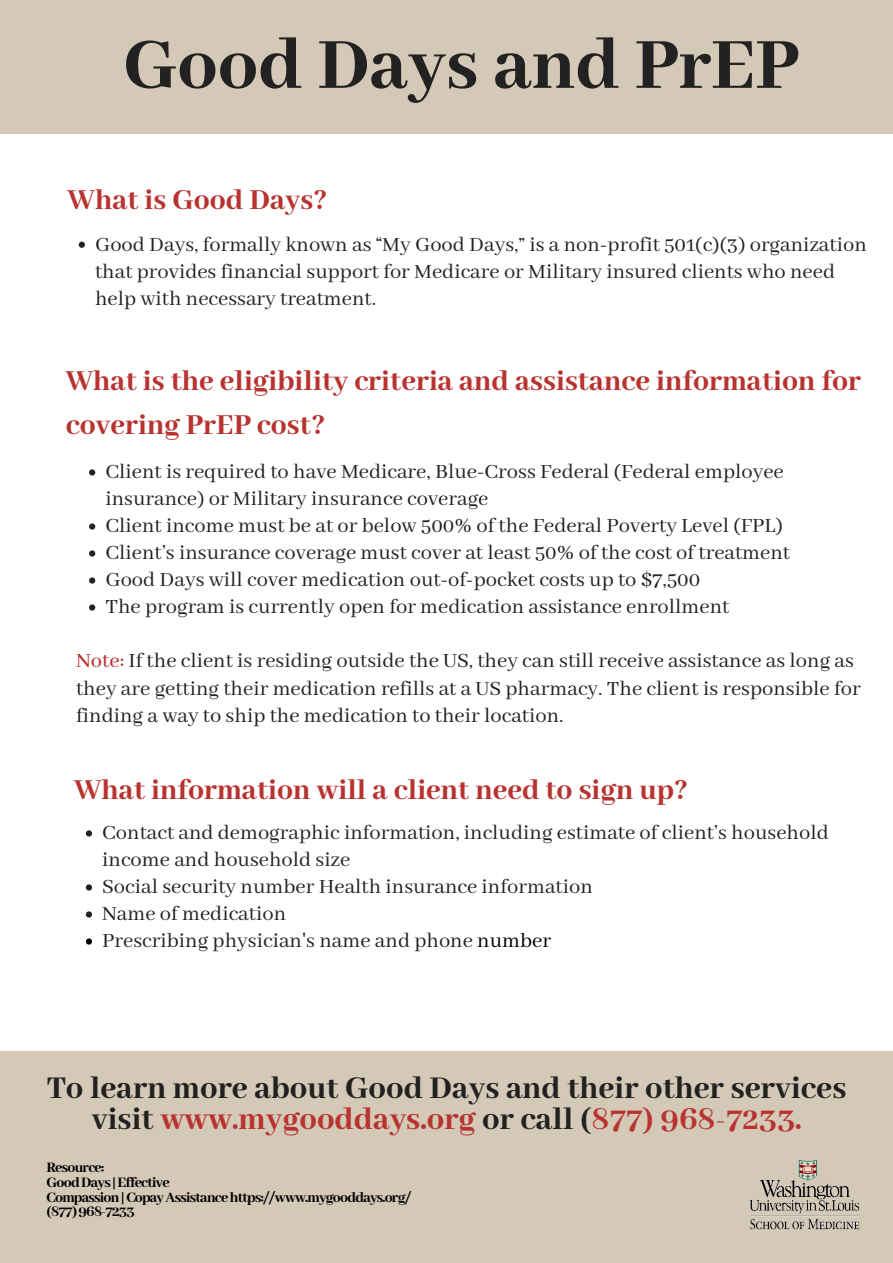
<style>
.page{position:relative;width:893px;height:1263px;background:#fff}
.page>*{position:absolute;margin:0;border:0;box-sizing:border-box;transform-origin:0 0}
.t1{font:800 79.43px "Abhaya Libre";color:#222}
.t2{font:800 34.5px/30.5px "Abhaya Libre";color:#212121;text-align:center}
.t3{font:800 31.5px/43.9px "Abhaya Libre";color:#b83330}
.t4{font:22.5px/27px "Abhaya Libre";color:#222}
.t5{font:800 15.75px/14.6px "Abhaya Libre";letter-spacing:-.05em;color:#000}
.s1{font-weight:500;color:#b83330}
.s2{color:#000}
.s3{color:#b83330}
</style>
<div class="page">
<div style="left:0;top:1px;width:892px;height:1262px;background:#d4c8b7"></div>
<div style="left:0;top:134px;width:892px;height:917px;background:#fff"></div>
<svg style="left:89px;top:469px;width:6px;height:6px"></svg>
<svg style="left:89px;top:523px;width:6px;height:7px"></svg>
<svg style="left:89px;top:550px;width:6px;height:7px"></svg>
<svg style="left:89px;top:577px;width:6px;height:7px"></svg>
<svg style="left:89px;top:604px;width:6px;height:7px"></svg>
<img style="left:750px;top:1159px;width:109px;height:70px">
<svg style="left:79px;top:242px;width:6px;height:6px"></svg>
<svg style="left:86px;top:830px;width:6px;height:6px"></svg>
<svg style="left:86px;top:884px;width:6px;height:6px"></svg>
<svg style="left:86px;top:911px;width:6px;height:6px"></svg>
<svg style="left:86px;top:938px;width:6px;height:6px"></svg>
<h1 class="t1" style="left:123px;top:21px;width:677px">Good Days and PrEP</h1>
<h3 class="t3" style="left:68px;top:179px;width:261px">What is Good Days?</h3>
<p class="t4" style="left:95px;top:231px;width:773px">Good Days, formally known as “My Good Days,” is a non-profit 501(c)(3) organization that provides financial support for Medicare or Military insured clients who need help with necessary treatment.</p>
<h3 class="t3" style="left:66px;top:360px;width:797px">What is the eligibility criteria and assistance information for covering PrEP cost?</h3>
<p class="t4" style="left:105px;top:459px;width:686px">Client is required to have Medicare, Blue-Cross Federal (Federal employee insurance) or Military insurance coverage<br>Client income must be at or below 500% of the Federal Poverty Level (FPL)<br>Client’s insurance coverage must cover at least 50% of the cost of treatment Good Days will cover medication out-of-pocket costs up to $7,500<br>The program is currently open for medication assistance enrollment</p>
<p class="t4" style="left:76px;top:648px;width:786px"><span class="s1">Note:</span> If the client is residing outside the US, they can still receive assistance as long as they are getting their medication refills at a US pharmacy. The client is responsible for finding a way to ship the medication to their location.</p>
<h3 class="t3" style="left:74px;top:769px;width:616px">What information will a client need to sign up?</h3>
<p class="t4" style="left:102px;top:820px;width:728px">Contact and demographic information, including estimate of client’s household income and household size<br>Social security number Health insurance information<br>Name of medication<br>Prescribing physician's name and phone <span class="s2">number</span></p>
<h2 class="t2" style="left:47px;top:1074px;width:801px">To learn more about Good Days and their other services visit <span class="s3">www.mygooddays.org</span> or call (<span class="s3">877) 968-7233.</span></h2>
<p class="t5" style="left:47px;top:1161px;width:366px">Resource:<br>GoodDays|Effective<br>Compassion|CopayAssistancehttps://www.mygooddays.org/ (877)968-7233</p>
</div>
